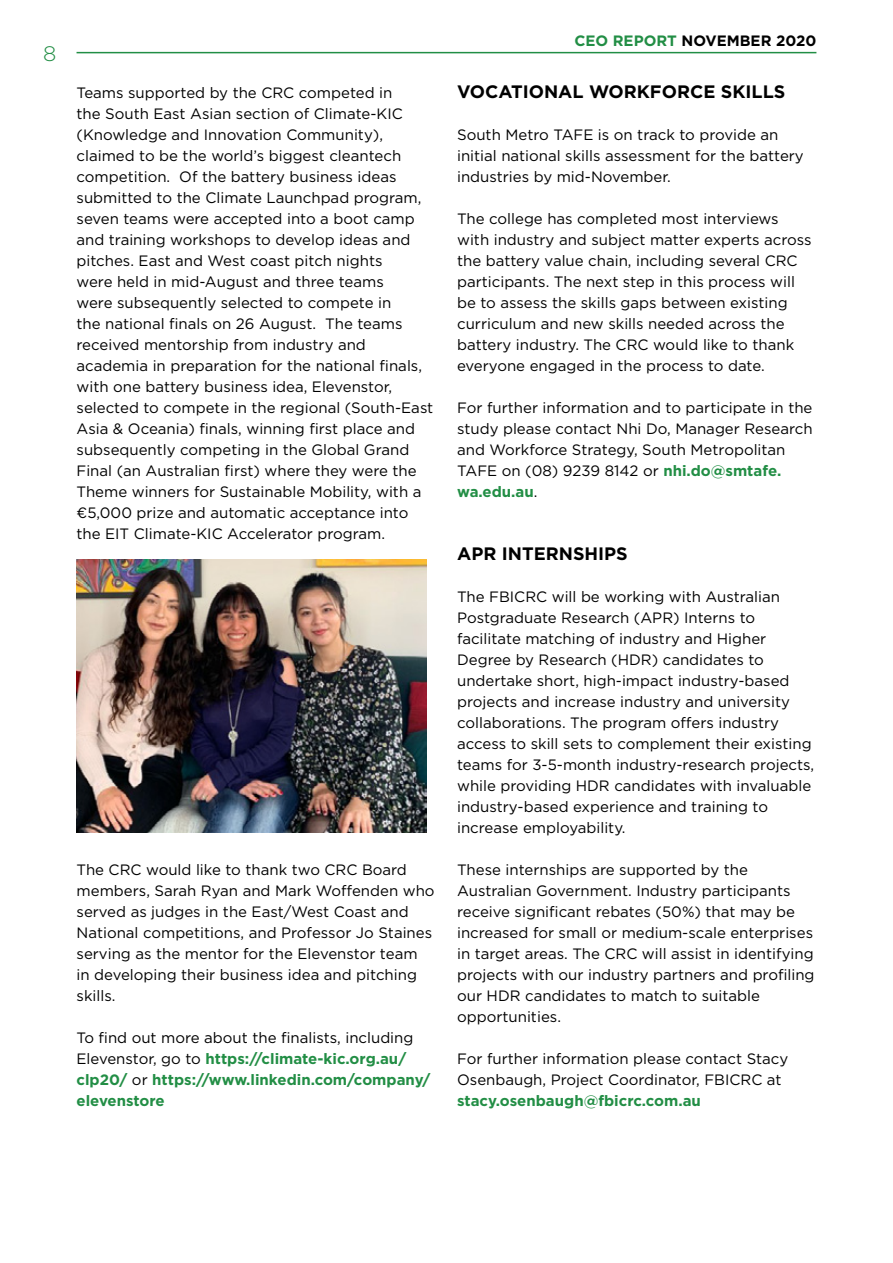
<style>
.page{position:relative;width:893px;height:1263px;background:#fff}
.page>*{position:absolute;margin:0;border:0;box-sizing:border-box;transform-origin:0 0}
.t1{font:300 21px "Gotham";color:#228e45}
.t2{font:700 18px "Gotham";color:#000}
.t3{font:15px/21px "Gotham";color:#000}
.t4{font:700 15px/21px "Gotham";color:#228e45}
.t5{font:700 15px "Gotham";color:#000}
.s1{font-weight:400;color:#000}
.s2{color:#228e45}
.s3{font-weight:700;color:#228e45}
</style>
<div class="page">
<hr style="left:77px;top:52px;width:739px;height:1px;background:#228e45">
<img style="left:77px;top:560px;width:349px;height:273px">
<h1 class="t1" style="left:43px;top:41px;width:15px">8</h1>
<p class="t3" style="left:77px;top:81px;width:358px">Teams supported by the CRC competed in<br>the South East Asian section of Climate-KIC (Knowledge and Innovation Community), claimed to be the world’s biggest cleantech competition. Of the battery business ideas submitted to the Climate Launchpad program, seven teams were accepted into a boot camp and training workshops to develop ideas and pitches. East and West coast pitch nights<br>were held in mid-August and three teams<br>were subsequently selected to compete in<br>the national finals on 26 August. The teams received mentorship from industry and academia in preparation for the national finals, with one battery business idea, Elevenstor, selected to compete in the regional (South-East Asia &amp; Oceania) finals, winning first place and subsequently competing in the Global Grand Final (an Australian first) where they were the Theme winners for Sustainable Mobility, with a €5,000 prize and automatic acceptance into the EIT Climate-KIC Accelerator program.</p>
<p class="t3" style="left:77px;top:858px;width:360px">The CRC would like to thank two CRC Board members, Sarah Ryan and Mark Woffenden who served as judges in the East/West Coast and National competitions, and Professor Jo Staines serving as the mentor for the Elevenstor team<br>in developing their business idea and pitching skills.</p>
<p class="t4" style="left:77px;top:1027px;width:355px"><span class="s1">To find out more about the finalists, including Elevenstor, go to</span> https://climate-kic.org.au/ clp20/ <span class="s1">or</span> https://www.linkedin.com/company/ elevenstore</p>
<p class="t5" style="left:574px;top:31px;width:244px"><span class="s2">CEO REPORT</span> NOVEMBER 2020</p>
<p class="t2" style="left:457px;top:79px;width:330px">VOCATIONAL WORKFORCE SKILLS</p>
<p class="t3" style="left:457px;top:123px;width:348px">South Metro TAFE is on track to provide an initial national skills assessment for the battery industries by mid-November.</p>
<p class="t3" style="left:457px;top:207px;width:356px">The college has completed most interviews with industry and subject matter experts across the battery value chain, including several CRC participants. The next step in this process will be to assess the skills gaps between existing curriculum and new skills needed across the battery industry. The CRC would like to thank everyone engaged in the process to date.</p>
<p class="t3" style="left:457px;top:396px;width:357px">For further information and to participate in the study please contact Nhi Do, Manager Research and Workforce Strategy, South Metropolitan TAFE on (08) 9239 8142 or <span class="s3">nhi.do@smtafe. wa.edu.au</span>.</p>
<p class="t2" style="left:457px;top:541px;width:172px">APR INTERNSHIPS</p>
<p class="t3" style="left:457px;top:585px;width:359px">The FBICRC will be working with Australian Postgraduate Research (APR) Interns to facilitate matching of industry and Higher Degree by Research (HDR) candidates to undertake short, high-impact industry-based projects and increase industry and university collaborations. The program offers industry access to skill sets to complement their existing teams for 3-5-month industry-research projects, while providing HDR candidates with invaluable industry-based experience and training to increase employability.</p>
<p class="t3" style="left:457px;top:858px;width:359px">These internships are supported by the Australian Government. Industry participants receive significant rebates (50%) that may be increased for small or medium-scale enterprises in target areas. The CRC will assist in identifying projects with our industry partners and profiling our HDR candidates to match to suitable opportunities.</p>
<p class="t3" style="left:457px;top:1047px;width:333px">For further information please contact Stacy<br>Osenbaugh, Project Coordinator, FBICRC at</p>
<p class="t4" style="left:457px;top:1090px;width:245px">stacy.osenbaugh@fbicrc.com.au</p>
</div>
